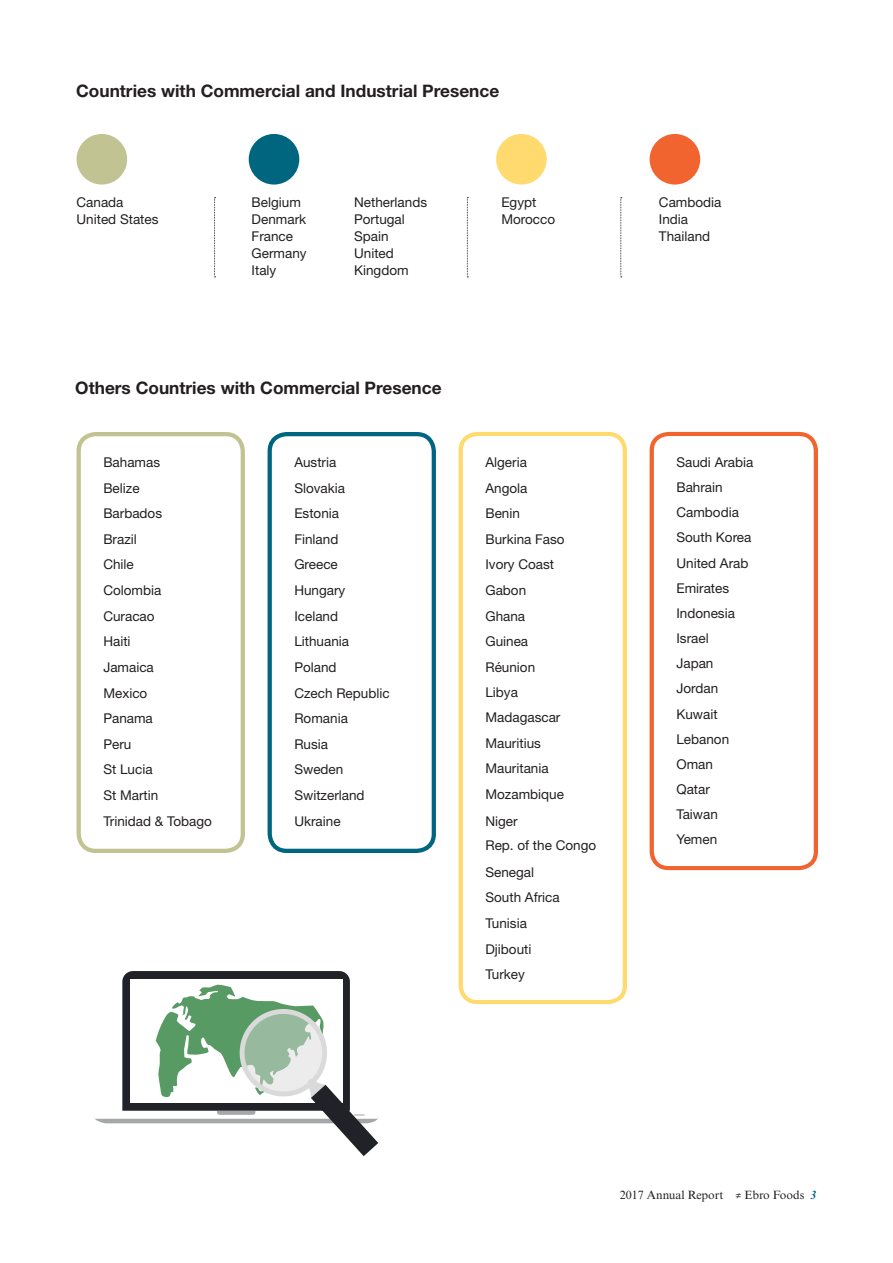
<style>
.page{position:relative;width:893px;height:1263px;background:#fff}
.page>*{position:absolute;margin:0;border:0;box-sizing:border-box;transform-origin:0 0}
.títulos_tablas{font:700 17.25px "Helvetica Neue LT Std";color:#231f20}
.t1{font:13.5px/25.7px "Helvetica Neue LT Std";color:#231f20}
.t2{font:12px "Times New Roman MT Std";color:#231f20}
.s1{font-weight:700;font-style:italic;color:#006680}
</style>
<div class="page">
<div style="left:77px;top:432px;width:168px;height:421px;border:4px solid #c2c393;border-radius:17px"></div>
<div style="left:268px;top:432px;width:168px;height:421px;border:4px solid #006680;border-radius:17px"></div>
<div style="left:459px;top:432px;width:168px;height:572px;border:4px solid #ffda6e;border-radius:17px"></div>
<div style="left:650px;top:432px;width:168px;height:438px;border:4px solid #f2642f;border-radius:17px"></div>
<div style="left:77px;top:134px;width:50px;height:51px;background:#c2c393;border-radius:50%"></div>
<div style="left:249px;top:134px;width:50px;height:51px;background:#006680;border-radius:50%"></div>
<div style="left:496px;top:134px;width:51px;height:51px;background:#ffda6e;border-radius:50%"></div>
<div style="left:650px;top:134px;width:50px;height:51px;background:#f2642f;border-radius:50%"></div>
<svg style="left:214px;top:197px;width:2px;height:80px"></svg>
<svg style="left:467px;top:197px;width:1px;height:80px"></svg>
<svg style="left:620px;top:197px;width:2px;height:80px"></svg>
<svg style="left:94px;top:971px;width:284px;height:185px"></svg>
<p class="títulos_tablas" style="left:76px;top:81px;width:425px">Countries with Commercial and Industrial Presence</p>
<p class="t1" style="left:77px;top:189px;width:49px">Canada</p>
<p class="t1" style="left:77px;top:206px;width:84px">United States</p>
<p class="t1" style="left:252px;top:189px;width:51px">Belgium</p>
<p class="t1" style="left:252px;top:206px;width:56px">Denmark</p>
<p class="t1" style="left:252px;top:223px;width:43px">France</p>
<p class="t1" style="left:252px;top:240px;width:57px">Germany</p>
<p class="t1" style="left:252px;top:258px;width:26px">Italy</p>
<p class="t1" style="left:354px;top:189px;width:75px">Netherlands</p>
<p class="t1" style="left:354px;top:206px;width:52px">Portugal</p>
<p class="t1" style="left:354px;top:223px;width:36px">Spain</p>
<p class="t1" style="left:354px;top:240px;width:41px">United</p>
<p class="t1" style="left:354px;top:258px;width:56px">Kingdom</p>
<p class="t1" style="left:501px;top:189px;width:37px">Egypt</p>
<p class="t1" style="left:501px;top:206px;width:55px">Morocco</p>
<p class="t1" style="left:659px;top:193px;width:64px;line-height:17.1px">Cambodia<br>India</p>
<p class="t1" style="left:659px;top:223px;width:53px">Thailand</p>
<p class="títulos_tablas" style="left:75px;top:377px;width:368px">Others Countries with Commercial Presence</p>
<p class="t1" style="left:103px;top:449px;width:58px">Bahamas</p>
<p class="t1" style="left:103px;top:475px;width:38px">Belize</p>
<p class="t1" style="left:103px;top:500px;width:60px">Barbados</p>
<p class="t1" style="left:103px;top:526px;width:35px">Brazil</p>
<p class="t1" style="left:103px;top:552px;width:32px">Chile</p>
<p class="t1" style="left:103px;top:577px;width:60px">Colombia</p>
<p class="t1" style="left:103px;top:603px;width:53px">Curacao</p>
<p class="t1" style="left:103px;top:628px;width:29px">Haiti</p>
<p class="t1" style="left:103px;top:654px;width:52px">Jamaica</p>
<p class="t1" style="left:103px;top:680px;width:45px">Mexico</p>
<p class="t1" style="left:103px;top:705px;width:51px">Panama</p>
<p class="t1" style="left:103px;top:731px;width:29px">Peru</p>
<p class="t1" style="left:103px;top:756px;width:51px">St Lucia</p>
<p class="t1" style="left:103px;top:782px;width:57px">St Martin</p>
<p class="t1" style="left:103px;top:808px;width:110px">Trinidad &amp; Tobago</p>
<p class="t1" style="left:294px;top:449px;width:43px">Austria</p>
<p class="t1" style="left:294px;top:475px;width:52px">Slovakia</p>
<p class="t1" style="left:294px;top:500px;width:46px">Estonia</p>
<p class="t1" style="left:294px;top:526px;width:46px">Finland</p>
<p class="t1" style="left:294px;top:552px;width:45px">Greece</p>
<p class="t1" style="left:294px;top:577px;width:53px">Hungary</p>
<p class="t1" style="left:294px;top:603px;width:45px">Iceland</p>
<p class="t1" style="left:294px;top:628px;width:56px">Lithuania</p>
<p class="t1" style="left:294px;top:654px;width:44px">Poland</p>
<p class="t1" style="left:294px;top:680px;width:97px">Czech Republic</p>
<p class="t1" style="left:294px;top:705px;width:55px">Romania</p>
<p class="t1" style="left:294px;top:731px;width:35px">Rusia</p>
<p class="t1" style="left:294px;top:756px;width:50px">Sweden</p>
<p class="t1" style="left:294px;top:782px;width:72px">Switzerland</p>
<p class="t1" style="left:294px;top:808px;width:48px">Ukraine</p>
<p class="t1" style="left:485px;top:449px;width:43px">Algeria</p>
<p class="t1" style="left:485px;top:475px;width:43px">Angola</p>
<p class="t1" style="left:485px;top:500px;width:36px">Benin</p>
<p class="t1" style="left:485px;top:526px;width:81px">Burkina Faso</p>
<p class="t1" style="left:485px;top:552px;width:70px">Ivory Coast</p>
<p class="t1" style="left:485px;top:577px;width:42px">Gabon</p>
<p class="t1" style="left:485px;top:603px;width:41px">Ghana</p>
<p class="t1" style="left:485px;top:628px;width:44px">Guinea</p>
<p class="t1" style="left:485px;top:654px;width:80px">Réunion<br>Libya<br>Madagascar<br>Mauritius<br>Mauritania<br>Mozambique<br>Niger</p>
<p class="t1" style="left:485px;top:832px;width:112px">Rep. of the Congo<br>Senegal<br>South Africa<br>Tunisia<br>Djibouti<br>Turkey</p>
<p class="t1" style="left:676px;top:449px;width:79px">Saudi Arabia</p>
<p class="t1" style="left:676px;top:474px;width:48px">Bahrain</p>
<p class="t1" style="left:676px;top:499px;width:64px">Cambodia</p>
<p class="t1" style="left:676px;top:525px;width:77px">South Korea</p>
<p class="t1" style="left:676px;top:550px;width:74px">United Arab</p>
<p class="t1" style="left:676px;top:575px;width:54px">Emirates</p>
<p class="t1" style="left:676px;top:600px;width:60px">Indonesia</p>
<p class="t1" style="left:676px;top:625px;width:34px">Israel</p>
<p class="t1" style="left:676px;top:650px;width:39px">Japan</p>
<p class="t1" style="left:676px;top:675px;width:43px">Jordan</p>
<p class="t1" style="left:676px;top:701px;width:43px">Kuwait</p>
<p class="t1" style="left:676px;top:726px;width:54px">Lebanon</p>
<p class="t1" style="left:676px;top:751px;width:38px">Oman</p>
<p class="t1" style="left:676px;top:776px;width:35px">Qatar</p>
<p class="t1" style="left:676px;top:801px;width:43px">Taiwan</p>
<p class="t1" style="left:676px;top:826px;width:42px">Yemen</p>
<p class="t2" style="left:620px;top:1188px;width:198px">2017 Annual Report ≠ Ebro Foods <span class="s1">3</span></p>
</div>
